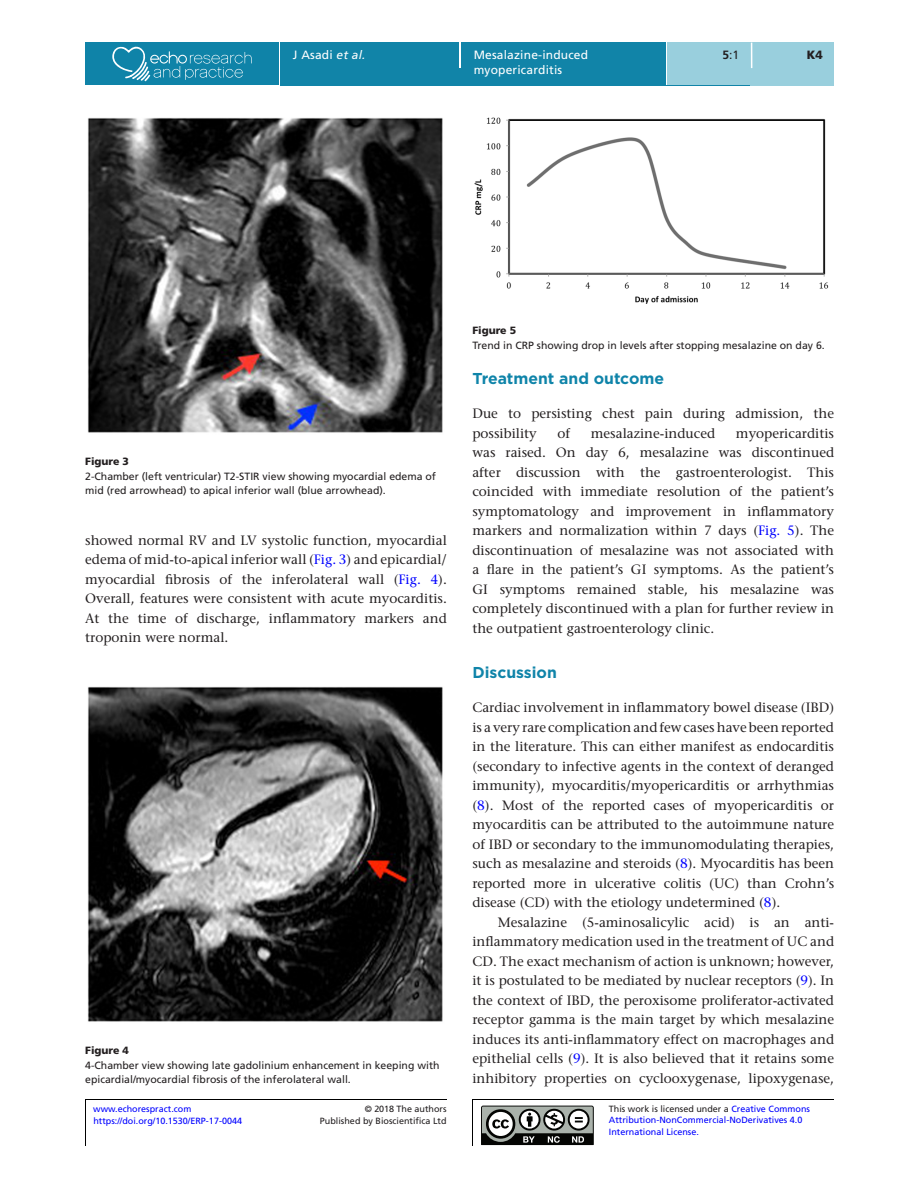
<style>
.page{position:relative;width:919px;height:1187px;background:#fff}
.page>*{position:absolute;margin:0;border:0;box-sizing:border-box;transform-origin:0 0}
.t1{font:700 15.75px "Gotham";color:#0f84a9}
.TXT{font:500 13.5px/19.5px "Stone Serif Std";color:#231f20;text-align:justify}
.TXI{font:500 13.5px/19.5px "Stone Serif Std";color:#231f20;text-align:justify}
.t2{font:12px/14.7px "Frutiger LT Std";letter-spacing:.015em;color:#fff}
.t3{font:12px "Frutiger LT Std";color:#231f20}
.t4{font:900 12px "Frutiger LT Std";color:#231f20}
.FC{font:10.5px/14.7px "Frutiger LT Std";color:#231f20}
.FC-2{font:900 10.5px "Frutiger LT Std";color:#231f20}
.t5{font:9px/11.1px "Frutiger LT Std";color:#00f}
.t6{font:9px/11.9px "Frutiger LT Std";color:#231f20;text-align:right}
.s1{font-style:italic}
.s2{font-weight:700}
.s3{color:#00f}
.s4{color:#231f20}
</style>
<div class="page">
<div style="left:85px;top:43px;width:194px;height:42px;background:#0f83a8"></div>
<svg style="left:112px;top:46px;width:139px;height:36px"></svg>
<div style="left:280px;top:51px;width:553px;height:34px;background:#1184a8"></div>
<div style="left:280px;top:43px;width:179px;height:8px;background:#1184a8"></div>
<hr style="left:459px;top:43px;width:2px;height:25px;background:#fff">
<div style="left:461px;top:43px;width:205px;height:42px;background:#1184a8"></div>
<hr style="left:666px;top:43px;width:1px;height:42px;background:#fff">
<div style="left:667px;top:43px;width:83px;height:42px;background:#99cfdd"></div>
<div style="left:750px;top:68px;width:83px;height:17px;background:#99cfdd"></div>
<div style="left:750px;top:43px;width:83px;height:25px;background:#99cfdd"></div>
<hr style="left:750px;top:43px;width:2px;height:25px;background:#fff">
<img style="left:87px;top:687px;width:356px;height:335px">
<img style="left:474px;top:117px;width:355px;height:187px">
<img style="left:87px;top:117px;width:356px;height:316px">
<hr style="left:472px;top:1098px;width:1px;height:47px;background:#000">
<hr style="left:472px;top:1098px;width:362px;height:1px;background:#000">
<hr style="left:85px;top:1098px;width:1px;height:47px;background:#000">
<hr style="left:85px;top:1098px;width:362px;height:1px;background:#000">
<svg style="left:481px;top:1105px;width:113px;height:40px"></svg>
<p class="t2" style="left:293px;top:48px;width:74px">J Asadi <span class="s1">et al.</span></p>
<p class="t2" style="left:473px;top:48px;width:116px">Mesalazine-induced myopericarditis</p>
<p class="t3" style="left:722px;top:47px;width:18px"><span class="s2">5</span>:1</p>
<p class="t4" style="left:806px;top:47px;width:18px">K4</p>
<p class="FC-2" style="left:85px;top:455px;width:45px">Figure 3</p>
<p class="FC" style="left:85px;top:468px;width:352px">2-Chamber (left ventricular) T2-STIR view showing myocardial edema of mid (red arrowhead) to apical inferior wall (blue arrowhead).</p>
<p class="TXT" style="left:85px;top:530px;width:363px">showed normal RV and LV systolic function, myocardial edema of mid-to-apical inferior wall (<span class="s3">Fig. 3</span>) and epicardial/ myocardial fibrosis of the inferolateral wall (<span class="s3">Fig. 4</span>).<br>Overall, features were consistent with acute myocarditis.<br>At the time of discharge, inflammatory markers and troponin were normal.</p>
<p class="FC-2" style="left:85px;top:1044px;width:45px">Figure 4</p>
<p class="FC" style="left:85px;top:1057px;width:356px">4-Chamber view showing late gadolinium enhancement in keeping with epicardial/myocardial fibrosis of the inferolateral wall.</p>
<p class="t5" style="left:93px;top:1103px;width:100px">www.echorespract.com</p>
<p class="t6" style="left:320px;top:1103px;width:128px">© 2018 The authors<br>Published by Bioscientifica Ltd</p>
<p class="t5" style="left:93px;top:1114px;width:150px">https://doi.org/10.1530/ERP-17-0044</p>
<p class="FC-2" style="left:472px;top:324px;width:45px">Figure 5</p>
<p class="FC" style="left:472px;top:338px;width:354px">Trend in CRP showing drop in levels after stopping mesalazine on day 6.</p>
<h1 class="t1" style="left:472px;top:368px;width:193px">Treatment and outcome</h1>
<p class="TXT" style="left:472px;top:404px;width:363px">Due to persisting chest pain during admission, the possibility</p>
<p class="TXT" style="left:557px;top:423px;width:14px">of</p>
<p class="TXT" style="left:590px;top:423px;width:126px">mesalazine-induced</p>
<p class="TXT" style="left:472px;top:423px;width:363px;text-indent:263px">myopericarditis was raised. On day 6, mesalazine was discontinued after discussion with the gastroenterologist. This coincided with immediate resolution of the patient’s symptomatology and improvement in inflammatory markers and normalization within 7 days (<span class="s3">Fig. 5</span>). The discontinuation of mesalazine was not associated with a flare in the patient’s GI symptoms. As the patient’s GI symptoms remained stable, his mesalazine was completely discontinued with a plan for further review in the outpatient gastroenterology clinic.</p>
<h1 class="t1" style="left:472px;top:662px;width:86px">Discussion</h1>
<p class="TXT" style="left:472px;top:697px;width:363px">Cardiac involvement in inflammatory bowel disease (IBD) is a very rare complication and few cases have been reported in the literature. This can either manifest as endocarditis (secondary to infective agents in the context of deranged immunity), myocarditis/myopericarditis or arrhythmias (<span class="s3">8</span>). Most of the reported cases of myopericarditis or myocarditis can be attributed to the autoimmune nature of IBD or secondary to the immunomodulating therapies, such as mesalazine and steroids (<span class="s3">8</span>). Myocarditis has been reported more in ulcerative colitis (UC) than Crohn’s disease (CD) with the etiology undetermined (<span class="s3">8</span>).</p>
<p class="TXI" style="left:472px;top:912px;width:363px;text-indent:26px">Mesalazine (5-aminosalicylic acid) is an anti&shy;inflammatory medication used in the treatment of UC and CD. The exact mechanism of action is unknown; however, it is postulated to be mediated by nuclear receptors (<span class="s3">9</span>). In the context of IBD, the peroxisome proliferator-activated receptor gamma is the main target by which mesalazine induces its anti-inflammatory effect on macrophages and epithelial cells (<span class="s3">9</span>). It is also believed that it retains some inhibitory properties on cyclooxygenase, lipoxygenase,</p>
<p class="t5" style="left:608px;top:1103px;width:203px"><span class="s4">This work is licensed under a</span> Creative Commons<br>Attribution-NonCommercial-NoDerivatives 4.0<br>International License.</p>
</div>
